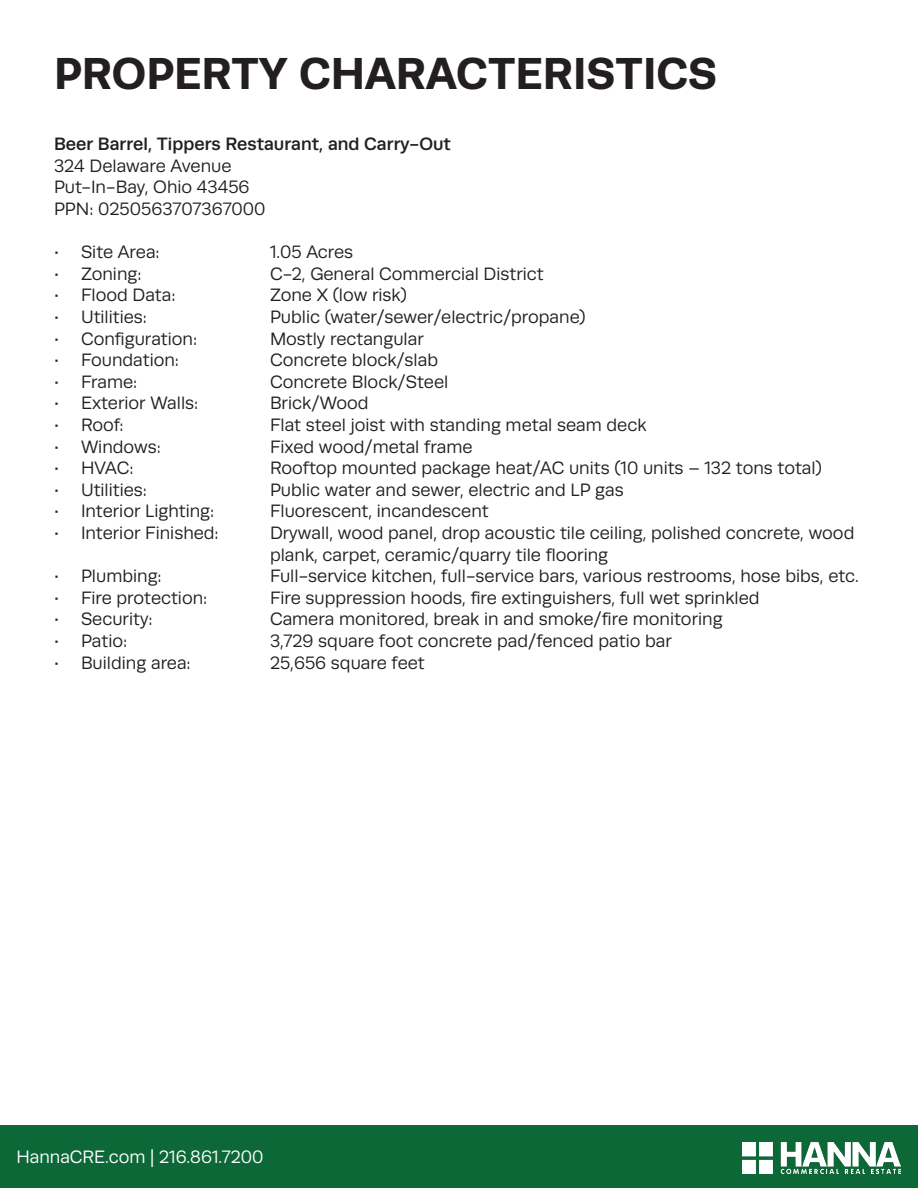
<style>
.page{position:relative;width:918px;height:1188px;background:#fff}
.page>*{position:absolute;margin:0;border:0;box-sizing:border-box;transform-origin:0 0}
.t1{font:700 45px "Runda";color:#231f20}
.t2{font:18px "Runda";color:#231f20}
.t3{font:500 18px "Runda";color:#231f20}
.t4{font:18px "Runda";color:#fff}
</style>
<div class="page">
<div style="left:0;top:1125px;width:918px;height:63px;background:#0c6937"></div>
<img style="left:743px;top:1142px;width:158px;height:31px">
<p class="t1" style="left:54px;top:47px;width:665px">PROPERTY CHARACTERISTICS</p>
<p class="t3" style="left:54px;top:134px;width:399px">Beer Barrel, Tippers Restaurant, and Carry-Out</p>
<p class="t2" style="left:54px;top:156px;width:179px">324 Delaware Avenue</p>
<p class="t2" style="left:54px;top:177px;width:197px">Put-In-Bay, Ohio 43456</p>
<p class="t2" style="left:54px;top:199px;width:213px">PPN: 0250563707367000</p>
<p class="t2" style="left:54px;top:242px;width:107px">• Site Area:</p>
<p class="t2" style="left:270px;top:242px;width:85px">1.05 Acres</p>
<p class="t2" style="left:54px;top:264px;width:89px">• Zoning:</p>
<p class="t2" style="left:270px;top:264px;width:275px">C-2, General Commercial District</p>
<p class="t2" style="left:54px;top:285px;width:123px">• Flood Data:</p>
<p class="t2" style="left:270px;top:285px;width:138px">Zone X (low risk)</p>
<p class="t2" style="left:54px;top:307px;width:95px">• Utilities:</p>
<p class="t2" style="left:270px;top:307px;width:317px">Public (water/sewer/electric/propane)</p>
<p class="t2" style="left:54px;top:328px;width:145px">• Configuration:</p>
<p class="t2" style="left:270px;top:328px;width:155px">Mostly rectangular</p>
<p class="t2" style="left:54px;top:350px;width:127px">• Foundation:</p>
<p class="t2" style="left:270px;top:350px;width:170px">Concrete block/slab</p>
<p class="t2" style="left:54px;top:372px;width:85px">• Frame:</p>
<p class="t2" style="left:270px;top:372px;width:180px">Concrete Block/Steel</p>
<p class="t2" style="left:54px;top:393px;width:146px">• Exterior Walls:</p>
<p class="t2" style="left:270px;top:393px;width:100px">Brick/Wood</p>
<p class="t2" style="left:54px;top:415px;width:71px">• Roof:</p>
<p class="t2" style="left:270px;top:415px;width:378px">Flat steel joist with standing metal seam deck</p>
<p class="t2" style="left:54px;top:436px;width:109px">• Windows:</p>
<p class="t2" style="left:270px;top:436px;width:204px">Fixed wood/metal frame</p>
<p class="t2" style="left:54px;top:458px;width:81px">• HVAC:</p>
<p class="t2" style="left:270px;top:458px;width:553px">Rooftop mounted package heat/AC units (10 units – 132 tons total)</p>
<p class="t2" style="left:54px;top:480px;width:95px">• Utilities:</p>
<p class="t2" style="left:270px;top:480px;width:355px">Public water and sewer, electric and LP gas</p>
<p class="t2" style="left:54px;top:501px;width:162px">• Interior Lighting:</p>
<p class="t2" style="left:270px;top:501px;width:220px">Fluorescent, incandescent</p>
<p class="t2" style="left:54px;top:523px;width:166px">• Interior Finished:</p>
<p class="t2" style="left:270px;top:523px;width:586px">Drywall, wood panel, drop acoustic tile ceiling, polished concrete, wood</p>
<p class="t2" style="left:270px;top:544px;width:340px">plank, carpet, ceramic/quarry tile flooring</p>
<p class="t2" style="left:54px;top:566px;width:109px">• Plumbing:</p>
<p class="t2" style="left:270px;top:566px;width:590px">Full-service kitchen, full-service bars, various restrooms, hose bibs, etc.</p>
<p class="t2" style="left:54px;top:588px;width:155px">• Fire protection:</p>
<p class="t2" style="left:270px;top:588px;width:491px">Fire suppression hoods, fire extinguishers, full wet sprinkled</p>
<p class="t2" style="left:54px;top:609px;width:100px">• Security:</p>
<p class="t2" style="left:270px;top:609px;width:454px">Camera monitored, break in and smoke/fire monitoring</p>
<p class="t2" style="left:54px;top:631px;width:75px">• Patio:</p>
<p class="t2" style="left:270px;top:631px;width:404px">3,729 square foot concrete pad/fenced patio bar</p>
<p class="t2" style="left:54px;top:652px;width:138px">• Building area:</p>
<p class="t2" style="left:270px;top:652px;width:156px">25,656 square feet</p>
<p class="t4" style="left:16px;top:1147px;width:249px">HannaCRE.com | 216.861.7200</p>
</div>
